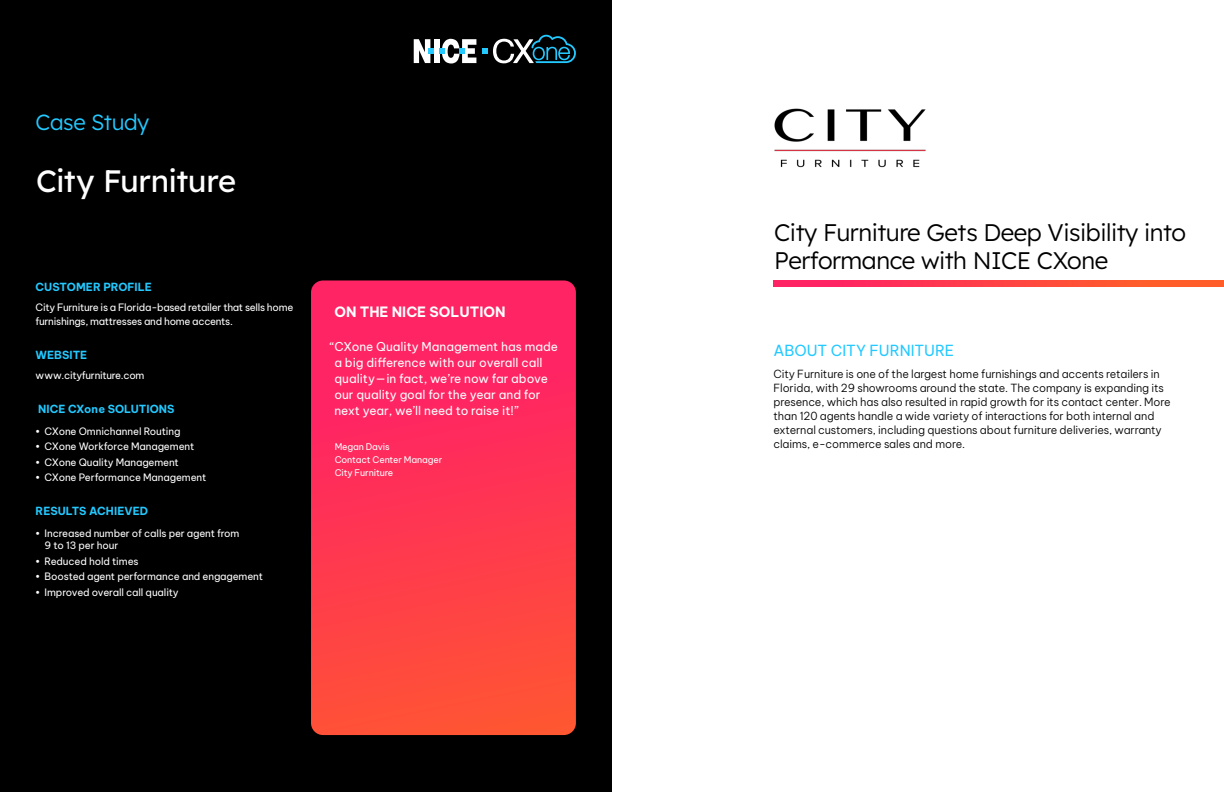
<style>
.page{position:relative;width:1224px;height:792px;background:#fff}
.page>*{position:absolute;margin:0;border:0;box-sizing:border-box;transform-origin:0 0}
.H2___Top_Title_30w{font:30.9px "Lexend";letter-spacing:-.02em;color:#fff}
.About_title{font:300 24px/28px "Lexend";letter-spacing:-.02em;color:#000}
.t1{font:300 22px "Lexend";letter-spacing:-.02em;color:#23c9ff}
.CAPS_title_14_16_whi{font:15px "Be Vietnam Pro";letter-spacing:-.01em;color:#23c9ff}
.t2{font:700 14px "Be Vietnam Pro";color:#fff}
.Customer_Profile_Quo{font:12px/16px "Be Vietnam Pro";color:#fff}
.Body_Text_Light_11{font:300 11px/14px "Be Vietnam Pro";letter-spacing:-.01em;color:#000}
.Customer_Profile{font:700 11px "Be Vietnam Pro";letter-spacing:.005em;color:#23c9ff}
.Text_white_10_14_Cu{font:10px/14px "Be Vietnam Pro";letter-spacing:-.015em;color:#fff}
.Customer_Profile_Quo-2{font:9px/13px "Be Vietnam Pro";letter-spacing:-.01em;color:#fff}
</style>
<div class="page">
<div style="left:0;top:0;width:612px;height:792px;background:#000"></div>
<div style="left:311px;top:280px;width:265px;height:455px;background:linear-gradient(to bottom,#ff1b6c,#ff5137);border-radius:12px"></div>
<div style="left:434px;top:39px;width:5px;height:24px;background:#fff"></div>
<svg style="left:440px;top:39px;width:36px;height:25px"></svg>
<svg style="left:414px;top:39px;width:20px;height:24px"></svg>
<svg style="left:482px;top:35px;width:94px;height:28px"></svg>
<svg style="left:774px;top:280px;width:450px;height:7px;background:#ff4245"></svg>
<img style="left:774px;top:108px;width:151px;height:60px">
<h3 class="t1" style="left:36px;top:106px;width:115px">Case Study</h3>
<p class="H2___Top_Title_30w" style="left:36px;top:159px;width:202px">City Furniture</p>
<p class="Customer_Profile" style="left:36px;top:278px;width:118px">CUSTOMER PROFILE</p>
<p class="Text_white_10_14_Cu" style="left:36px;top:299px;width:259px">City Furniture is a Florida-based retailer that sells home furnishings, mattresses and home accents.</p>
<p class="Customer_Profile" style="left:36px;top:346px;width:53px">WEBSITE</p>
<p class="Text_white_10_14_Cu" style="left:36px;top:367px;width:110px">www.cityfurniture.com</p>
<p class="Customer_Profile" style="left:38px;top:400px;width:138px">NICE CXone SOLUTIONS</p>
<p class="Text_white_10_14_Cu" style="left:45px;top:423px;width:137px">CXone Omnichannel Routing</p>
<p class="Text_white_10_14_Cu" style="left:45px;top:439px;width:151px">CXone Workforce Management</p>
<p class="Text_white_10_14_Cu" style="left:45px;top:454px;width:136px">CXone Quality Management</p>
<p class="Text_white_10_14_Cu" style="left:45px;top:470px;width:163px">CXone Performance Management</p>
<p class="Customer_Profile" style="left:36px;top:502px;width:114px">RESULTS ACHIEVED</p>
<p class="Text_white_10_14_Cu" style="left:45px;top:526px;width:196px;line-height:12px">Increased number of calls per agent from<br>9 to 13 per hour</p>
<p class="Text_white_10_14_Cu" style="left:45px;top:553px;width:96px">Reduced hold times</p>
<p class="Text_white_10_14_Cu" style="left:45px;top:569px;width:220px">Boosted agent performance and engagement</p>
<p class="Text_white_10_14_Cu" style="left:45px;top:584px;width:136px">Improved overall call quality</p>
<p class="t2" style="left:334px;top:300px;width:173px">ON THE NICE SOLUTION</p>
<p class="Customer_Profile_Quo" style="left:334px;top:337px;width:225px;text-indent:-4px">“CXone Quality Management has made a big difference with our overall call quality—in fact, we’re now far above our quality goal for the year and for next year, we’ll need to raise it!”</p>
<p class="Customer_Profile_Quo-2" style="left:335px;top:440px;width:109px">Megan Davis<br>Contact Center Manager<br>City Furniture</p>
<p class="About_title" style="left:774px;top:217px;width:413px">City Furniture Gets Deep Visibility into<br>Performance with NICE CXone</p>
<p class="CAPS_title_14_16_whi" style="left:773px;top:338px;width:182px">ABOUT CITY FURNITURE</p>
<p class="Body_Text_Light_11" style="left:773px;top:366px;width:399px">City Furniture is one of the largest home furnishings and accents retailers in Florida, with 29 showrooms around the state. The company is expanding its presence, which has also resulted in rapid growth for its contact center. More than 120 agents handle a wide variety of interactions for both internal and external customers, including questions about furniture deliveries, warranty claims, e-commerce sales and more.</p>
</div>
